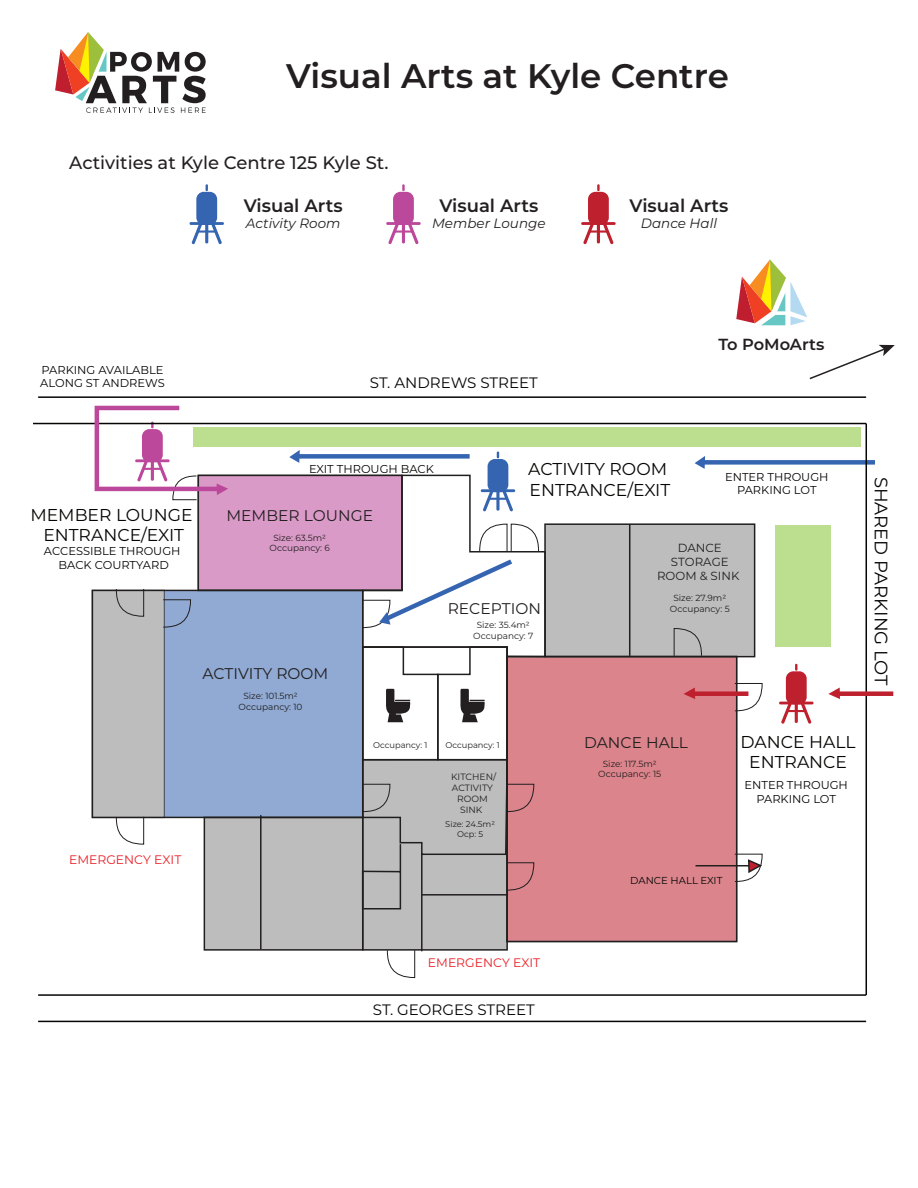
<style>
.page{position:relative;width:918px;height:1188px;background:#fff}
.page>*{position:absolute;margin:0;border:0;box-sizing:border-box;transform-origin:0 0}
.t1{font:600 34.05px "Montserrat";color:#231f20}
.t2{font:500 18px "Montserrat";color:#231f20}
.t3{font:600 18px "Montserrat";color:#231f20}
.t4{font:18px "Montserrat";color:#050504}
.t5{font:17.1px/20.5px "Montserrat";color:#050504;text-align:center}
.t6{font:600 16.05px "Montserrat";color:#231f20}
.t7{font:15.45px "Montserrat";color:#211e1e}
.t8{font:15px "Montserrat";color:#050504}
.t9{font:italic 13.5px "Montserrat";color:#231f20}
.t10{font:12.3px "Montserrat";color:#eb1f27}
.t11{font:11.85px/14.1px "Montserrat";color:#211e1e;text-align:center}
.t12{font:11.4px/13.8px "Montserrat";color:#050504;text-align:center}
.t13{font:10.05px "Montserrat";color:#050504}
.t14{font:9.15px/10.9px "Montserrat";color:#211e1e;text-align:center}
.t15{font:8.85px/10.6px "Montserrat";color:#211e1e;text-align:center}
.t16{font:8.25px/10.1px "Montserrat";color:#211e1e;text-align:center}
</style>
<div class="page">
<svg style="left:55px;top:32px;width:151px;height:81px"></svg>
<div style="left:786px;top:671px;width:21px;height:33px;background:#be202e;border-radius:7px"></div>
<hr style="left:779px;top:702px;width:34px;height:2px;background:#be202e">
<svg style="left:795px;top:664px;width:2px;height:7px"></svg>
<svg style="left:781px;top:701px;width:30px;height:23px"></svg>
<div style="left:588px;top:192px;width:21px;height:33px;background:#be202e;border-radius:7px"></div>
<hr style="left:581px;top:222px;width:35px;height:3px;background:#be202e">
<hr style="left:589px;top:230px;width:19px;height:3px;background:#be202e">
<svg style="left:597px;top:184px;width:3px;height:7px"></svg>
<hr style="left:597px;top:223px;width:3px;height:20px;background:#be202e">
<svg style="left:602px;top:221px;width:12px;height:23px"></svg>
<svg style="left:583px;top:221px;width:11px;height:23px"></svg>
<div style="left:393px;top:192px;width:21px;height:33px;background:#bc489b;border-radius:7px"></div>
<hr style="left:386px;top:222px;width:35px;height:3px;background:#bc489b">
<hr style="left:394px;top:230px;width:19px;height:3px;background:#bc489b">
<svg style="left:402px;top:184px;width:3px;height:7px"></svg>
<hr style="left:402px;top:223px;width:3px;height:20px;background:#bc489b">
<svg style="left:407px;top:221px;width:12px;height:23px"></svg>
<svg style="left:388px;top:221px;width:11px;height:23px"></svg>
<div style="left:196px;top:192px;width:21px;height:33px;background:#3565b0;border-radius:7px"></div>
<hr style="left:190px;top:222px;width:34px;height:3px;background:#3565b0">
<hr style="left:197px;top:230px;width:19px;height:3px;background:#3565b0">
<svg style="left:206px;top:184px;width:2px;height:7px"></svg>
<hr style="left:205px;top:223px;width:3px;height:20px;background:#3565b0">
<svg style="left:211px;top:221px;width:11px;height:23px"></svg>
<svg style="left:192px;top:221px;width:11px;height:23px"></svg>
<div style="left:488px;top:459px;width:20px;height:33px;background:#3565b0;border-radius:7px"></div>
<svg style="left:497px;top:452px;width:2px;height:6px"></svg>
<div style="left:506px;top:656px;width:231px;height:286px;background:#db848c"></div>
<div style="left:164px;top:590px;width:199px;height:227px;background:#90aad3"></div>
<div style="left:198px;top:475px;width:205px;height:116px;background:#da9ac8"></div>
<div style="left:204px;top:818px;width:160px;height:132px;background:#bdbdbd"></div>
<div style="left:545px;top:524px;width:209px;height:133px;background:#bdbdbd"></div>
<div style="left:364px;top:760px;width:142px;height:190px;background:#bdbdbd"></div>
<div style="left:506px;top:656px;width:231px;height:286px;border:2px solid #211e1e"></div>
<div style="left:544px;top:523px;width:211px;height:134px;border:2px solid #211e1e"></div>
<div style="left:204px;top:817px;width:159px;height:134px;border:2px solid #211e1e"></div>
<div style="left:197px;top:475px;width:206px;height:116px;border:2px solid #211e1e"></div>
<svg style="left:734px;top:683px;width:29px;height:28px"></svg>
<div style="left:700px;top:460px;width:175px;height:5px;background:#3565b0"></div>
<svg style="left:695px;top:456px;width:10px;height:13px"></svg>
<hr style="left:866px;top:424px;width:1px;height:571px;background:#050504">
<div style="left:691px;top:691px;width:57px;height:5px;background:#be202e"></div>
<svg style="left:684px;top:688px;width:11px;height:11px"></svg>
<div style="left:836px;top:691px;width:57px;height:5px;background:#be202e"></div>
<svg style="left:828px;top:688px;width:12px;height:11px"></svg>
<hr style="left:695px;top:865px;width:58px;height:1px;background:#231f20">
<svg style="left:734px;top:854px;width:29px;height:28px"></svg>
<svg style="left:736px;top:259px;width:71px;height:66px"></svg>
<svg style="left:809px;top:345px;width:86px;height:35px"></svg>
<hr style="left:38px;top:396px;width:828px;height:2px;background:#050504">
<hr style="left:33px;top:423px;width:833px;height:1px;background:#050504">
<hr style="left:38px;top:994px;width:828px;height:2px;background:#050504">
<hr style="left:38px;top:1021px;width:828px;height:1px;background:#050504">
<div style="left:775px;top:526px;width:55px;height:121px;background:#bcde8f"></div>
<div style="left:194px;top:427px;width:667px;height:20px;background:#bcde8f"></div>
<div style="left:295px;top:454px;width:175px;height:5px;background:#3565b0"></div>
<svg style="left:289px;top:450px;width:11px;height:13px"></svg>
<svg style="left:92px;top:405px;width:136px;height:95px"></svg>
<div style="left:92px;top:590px;width:73px;height:228px;background:#bdbdbd;border:2px solid #231f20"></div>
<svg style="left:361px;top:474px;width:186px;height:436px"></svg>
<hr style="left:421px;top:854px;width:2px;height:97px;background:#231f20">
<hr style="left:422px;top:894px;width:85px;height:2px;background:#231f20">
<svg style="left:674px;top:628px;width:28px;height:28px"></svg>
<svg style="left:163px;top:599px;width:28px;height:29px"></svg>
<svg style="left:116px;top:816px;width:28px;height:29px"></svg>
<svg style="left:116px;top:588px;width:28px;height:29px"></svg>
<svg style="left:387px;top:950px;width:28px;height:28px"></svg>
<hr style="left:260px;top:815px;width:2px;height:134px;background:#231f20">
<hr style="left:629px;top:524px;width:1px;height:132px;background:#211e1e">
<h1 class="t1" style="left:286px;top:51px;width:444px">Visual Arts at Kyle Centre</h1>
<h2 class="t2" style="left:69px;top:150px;width:321px">Activities at Kyle Centre 125 Kyle St.</h2>
<h2 class="t3" style="left:244px;top:193px;width:100px">Visual Arts</h2>
<p class="t9" style="left:246px;top:214px;width:96px">Activity Room</p>
<h2 class="t3" style="left:439px;top:193px;width:100px">Visual Arts</h2>
<p class="t9" style="left:432px;top:214px;width:115px">Member Lounge</p>
<h2 class="t3" style="left:629px;top:193px;width:100px">Visual Arts</h2>
<p class="t9" style="left:641px;top:214px;width:78px">Dance Hall</p>
<p class="t12" style="left:40px;top:362px;width:126px;text-align:left">PARKING AVAILABLE<br>ALONG ST ANDREWS</p>
<h3 class="t8" style="left:370px;top:372px;width:169px">ST. ANDREWS STREET</h3>
<h3 class="t6" style="left:718px;top:333px;width:108px">To PoMoArts</h3>
<h3 class="t5" style="left:30px;top:504px;width:164px">MEMBER LOUNGE<br>ENTRANCE/EXIT</h3>
<p class="t12" style="left:44px;top:544px;width:138px">ACCESSIBLE THROUGH<br>BACK COURTYARD</p>
<p class="t12" style="left:309px;top:462px;width:126px">EXIT THROUGH BACK</p>
<h3 class="t7" style="left:226px;top:505px;width:148px">MEMBER LOUNGE</h3>
<p class="t15" style="left:270px;top:532px;width:62px">Size: 63.5m2<br>Occupancy: 6</p>
<h3 class="t5" style="left:528px;top:458px;width:144px;text-align:left">ACTIVITY ROOM<br>ENTRANCE/EXIT</h3>
<p class="t12" style="left:725px;top:469px;width:105px">ENTER THROUGH<br>PARKING LOT</p>
<h3 class="t7" style="left:448px;top:598px;width:95px">RECEPTION</h3>
<p class="t15" style="left:473px;top:619px;width:62px">Size: 35.4m2<br>Occupancy: 7</p>
<p class="t11" style="left:657px;top:540px;width:84px">DANCE<br>STORAGE<br>ROOM &amp; SINK</p>
<p class="t15" style="left:670px;top:592px;width:61px">Size: 27.9m2<br>Occupancy: 5</p>
<h3 class="t7" style="left:202px;top:663px;width:128px">ACTIVITY ROOM</h3>
<p class="t15" style="left:239px;top:690px;width:65px">Size: 101.5m2<br>Occupancy: 10</p>
<p class="t10" style="left:69px;top:851px;width:114px">EMERGENCY EXIT</p>
<p class="t16" style="left:373px;top:739px;width:56px">Occupancy: 1</p>
<p class="t16" style="left:445px;top:739px;width:56px">Occupancy: 1</p>
<p class="t14" style="left:451px;top:771px;width:47px">KITCHEN/<br>ACTIVITY<br>ROOM<br>SINK</p>
<p class="t16" style="left:445px;top:819px;width:51px">Size: 24.5m2<br>Ocp: 5</p>
<h3 class="t7" style="left:584px;top:732px;width:106px">DANCE HALL</h3>
<p class="t15" style="left:598px;top:758px;width:65px">Size: 117.5m2<br>Occupancy: 15</p>
<h3 class="t5" style="left:741px;top:731px;width:117px">DANCE HALL<br>ENTRANCE</h3>
<p class="t12" style="left:745px;top:778px;width:105px">ENTER THROUGH<br>PARKING LOT</p>
<p class="t13" style="left:630px;top:873px;width:94px">DANCE HALL EXIT</p>
<h2 class="t4" style="left:894px;top:477px;width:211px;rotate:90deg">SHARED PARKING LOT</h2>
<p class="t10" style="left:428px;top:954px;width:114px">EMERGENCY EXIT</p>
<h3 class="t8" style="left:373px;top:999px;width:163px">ST. GEORGES STREET</h3>
</div>
